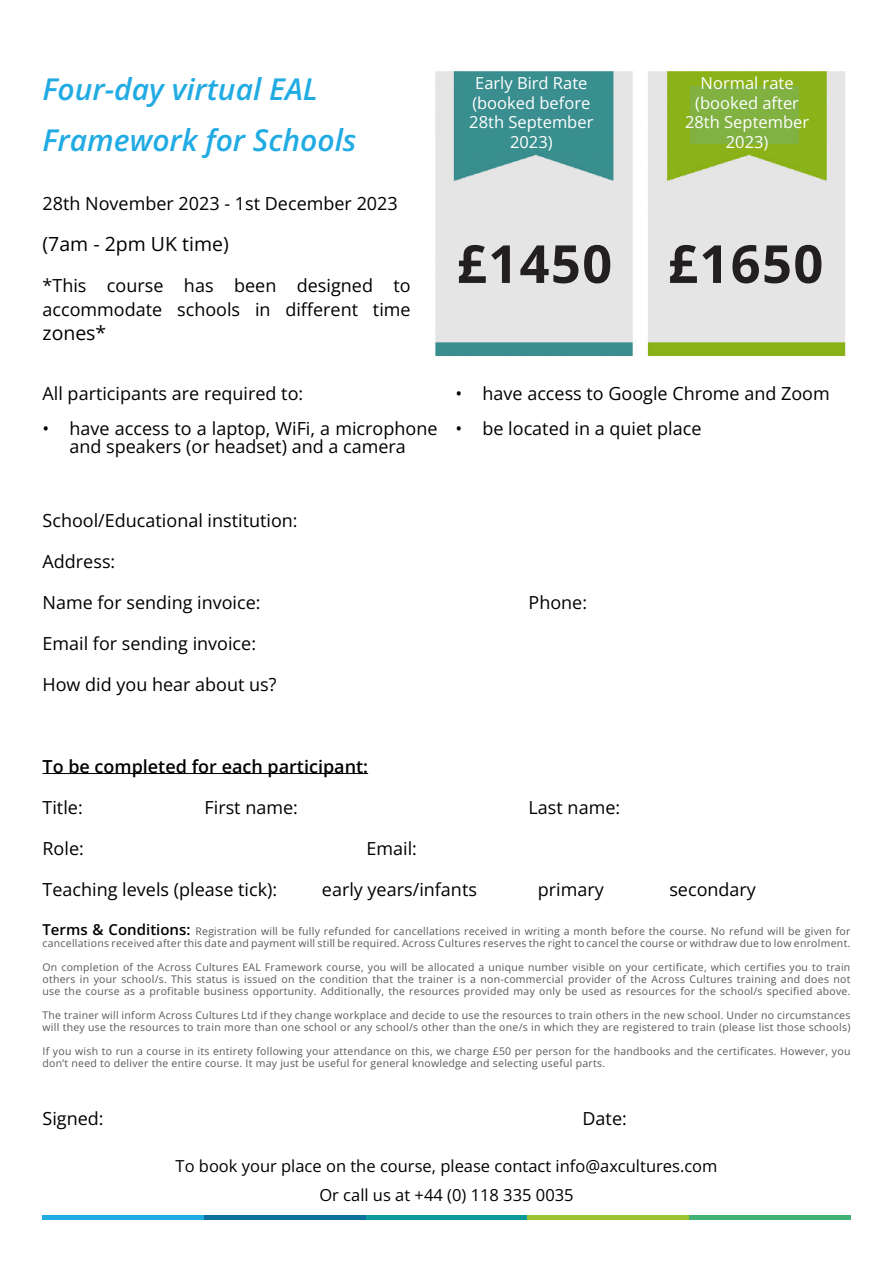
<style>
.page{position:relative;width:893px;height:1263px;background:#fff}
.page>*{position:absolute;margin:0;border:0;box-sizing:border-box;transform-origin:0 0}
.t1{font:700 52.5px "Open Sans";letter-spacing:.025em;color:#231f20}
.Open_Sans_Semibold_I{font:italic 600 30px/51px "Open Sans";color:#21abe3}
.Open_Sans_regular_11{font:19.5px "Open Sans";color:#000}
.Open_Sans_regular_11-2{font:18px/24px "Open Sans";color:#000}
.Open_Sans_regular_11-3{font:600 18px "Open Sans";color:#000}
.Open_Sans_regular_11-4{font:16.5px "Open Sans";color:#000}
.Open_Sans_regular_11-5{font:16.5px/19.5px "Open Sans";color:#fff;text-align:center}
.Open_Sans_regular_11-6{font:10.5px/12px "Open Sans";letter-spacing:.025em;color:#57585a}
.s1{font-weight:600;font-size:15px;color:#000}
</style>
<div class="page">
<hr style="left:43px;top:1215px;width:161px;height:4px;background:#21abe3">
<hr style="left:366px;top:1215px;width:161px;height:4px;background:#0b999c">
<hr style="left:204px;top:1215px;width:162px;height:4px;background:#0f719d">
<hr style="left:527px;top:1215px;width:162px;height:4px;background:#9cc431">
<hr style="left:689px;top:1215px;width:161px;height:4px;background:#41b174">
<img style="left:435px;top:70px;width:411px;height:287px">
<hr style="left:43px;top:773px;width:325px;height:1px;background:#000">
<div style="left:471px;top:84px;width:113px;height:43px;background:#3a8e8f"></div>
<div style="left:690px;top:86px;width:109px;height:58px;background:#80b141"></div>
<p class="Open_Sans_Semibold_I" style="left:43px;top:63px;width:315px">Four-day virtual EAL<br>Framework for Schools</p>
<p class="Open_Sans_regular_11-2" style="left:43px;top:191px;width:357px">28th November 2023 - 1st December 2023</p>
<p class="Open_Sans_regular_11" style="left:43px;top:230px;width:188px">(7am - 2pm UK time)</p>
<p class="Open_Sans_regular_11-2" style="left:43px;top:273px;width:370px">*This course has been designed to accommodate schools in different time</p>
<p class="Open_Sans_regular_11" style="left:43px;top:319px;width:65px">zones*</p>
<p class="Open_Sans_regular_11-2" style="left:43px;top:381px;width:262px">All participants are required to:</p>
<p class="Open_Sans_regular_11-2" style="left:43px;top:419px;width:396px;line-height:18px;text-align:center">• have access to a laptop, WiFi, a microphone and speakers (or headset) and a camera</p>
<p class="Open_Sans_regular_11-5" style="left:469px;top:73px;width:126px">Early Bird Rate (booked before<br>28th September<br>2023)</p>
<p class="Open_Sans_regular_11-5" style="left:685px;top:73px;width:126px">Normal rate (booked after<br>28th September<br>2023)</p>
<p class="t1" style="left:457px;top:228px;width:157px">£1450</p>
<p class="t1" style="left:668px;top:228px;width:157px">£1650</p>
<p class="Open_Sans_regular_11-2" style="left:455px;top:381px;width:376px">• have access to Google Chrome and Zoom</p>
<p class="Open_Sans_regular_11-2" style="left:455px;top:416px;width:248px">• be located in a quiet place</p>
<p class="Open_Sans_regular_11-2" style="left:43px;top:508px;width:257px">School/Educational institution:</p>
<p class="Open_Sans_regular_11-2" style="left:43px;top:549px;width:74px">Address:</p>
<p class="Open_Sans_regular_11-2" style="left:43px;top:590px;width:220px">Name for sending invoice:</p>
<p class="Open_Sans_regular_11-2" style="left:529px;top:590px;width:60px">Phone:</p>
<p class="Open_Sans_regular_11-2" style="left:43px;top:631px;width:215px">Email for sending invoice:</p>
<p class="Open_Sans_regular_11-2" style="left:43px;top:672px;width:236px">How did you hear about us?</p>
<p class="Open_Sans_regular_11-3" style="left:43px;top:754px;width:327px">To be completed for each participant:</p>
<p class="Open_Sans_regular_11-2" style="left:43px;top:795px;width:42px">Title:</p>
<p class="Open_Sans_regular_11-2" style="left:205px;top:795px;width:95px">First name:</p>
<p class="Open_Sans_regular_11-2" style="left:529px;top:795px;width:93px">Last name:</p>
<p class="Open_Sans_regular_11-2" style="left:43px;top:836px;width:43px">Role:</p>
<p class="Open_Sans_regular_11-2" style="left:367px;top:836px;width:52px">Email:</p>
<p class="Open_Sans_regular_11-2" style="left:43px;top:877px;width:236px">Teaching levels (please tick):</p>
<p class="Open_Sans_regular_11-2" style="left:322px;top:877px;width:157px">early years/infants</p>
<p class="Open_Sans_regular_11-2" style="left:538px;top:877px;width:67px">primary</p>
<p class="Open_Sans_regular_11-2" style="left:669px;top:877px;width:88px">secondary</p>
<p class="Open_Sans_regular_11-6" style="left:43px;top:925px;width:809px"><span class="s1">Terms &amp; Conditions:</span> Registration will be fully refunded for cancellations received in writing a month before the course. No refund will be given for cancellations received after this date and payment will still be required. Across Cultures reserves the right to cancel the course or withdraw due to low enrolment.</p>
<p class="Open_Sans_regular_11-6" style="left:43px;top:961px;width:809px;text-align:justify">On completion of the Across Cultures EAL Framework course, you will be allocated a unique number visible on your certificate, which certifies you to train others in your school/s. This status is issued on the condition that the trainer is a non-commercial provider of the Across Cultures training and does not use the course as a profitable business opportunity. Additionally, the resources provided may only be used as resources for the school/s specified above.</p>
<p class="Open_Sans_regular_11-6" style="left:43px;top:1009px;width:809px">The trainer will inform Across Cultures Ltd if they change workplace and decide to use the resources to train others in the new school. Under no circumstances will they use the resources to train more than one school or any school/s other than the one/s in which they are registered to train (please list those schools)</p>
<p class="Open_Sans_regular_11-6" style="left:43px;top:1045px;width:809px">If you wish to run a course in its entirety following your attendance on this, we charge £50 per person for the handbooks and the certificates. However, you don’t need to deliver the entire course. It may just be useful for general knowledge and selecting useful parts.</p>
<p class="Open_Sans_regular_11-2" style="left:43px;top:1106px;width:63px">Signed:</p>
<p class="Open_Sans_regular_11-2" style="left:583px;top:1106px;width:46px">Date:</p>
<p class="Open_Sans_regular_11-4" style="left:176px;top:1154px;width:543px">To book your place on the course, please contact info@axcultures.com</p>
<p class="Open_Sans_regular_11-4" style="left:319px;top:1183px;width:256px">Or call us at +44 (0) 118 335 0035</p>
</div>
